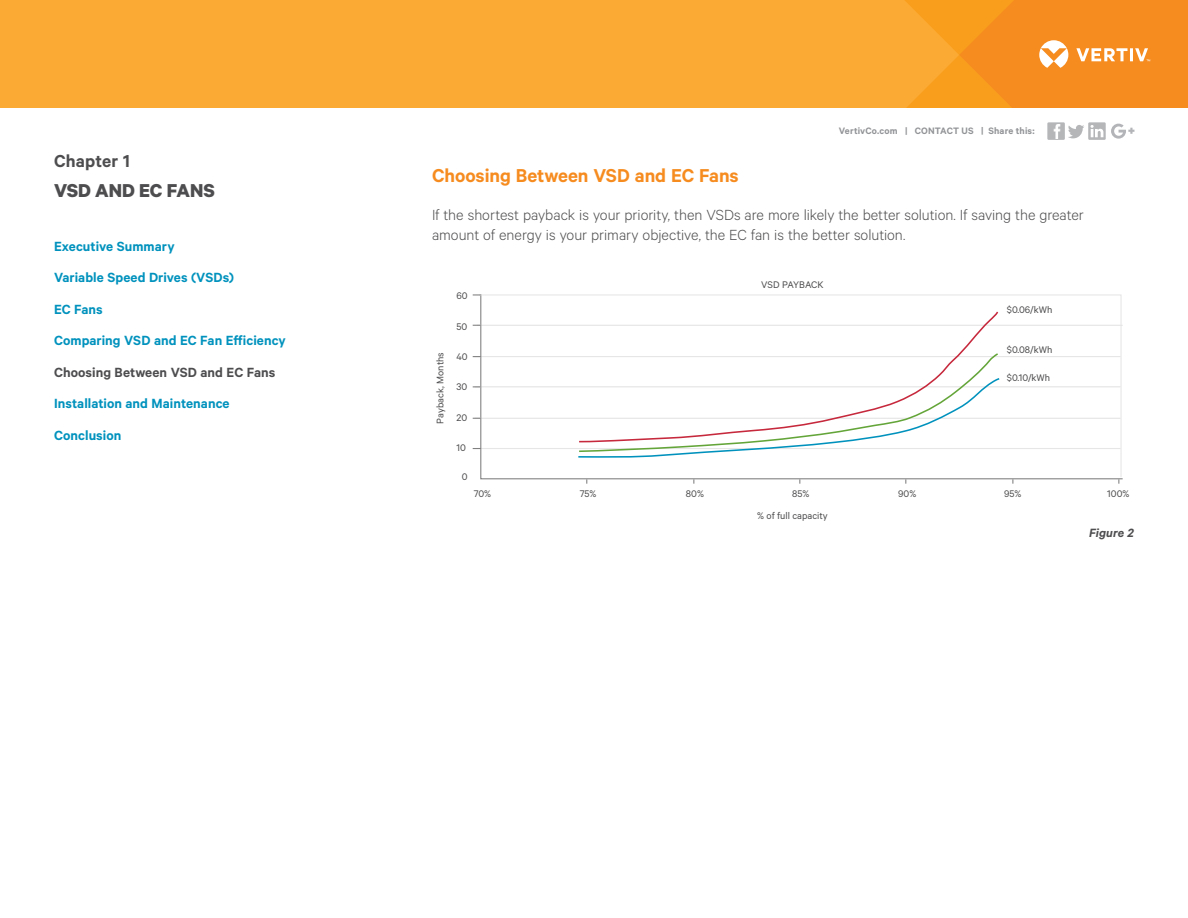
<style>
.page{position:relative;width:1188px;height:918px;background:#fff}
.page>*{position:absolute;margin:0;border:0;box-sizing:border-box;transform-origin:0 0}
.t1{font:600 21px "Calibre";color:#f68b1f}
.t2{font:700 21px "Calibre";color:#4d4d4f}
.t3{font:600 19.5px "Calibre";letter-spacing:.005em;color:#4d4d4f}
.t4{font:300 16.5px/19.8px "Calibre";color:#4d4d4f}
.t5{font:600 15px/31.5px "Calibre";letter-spacing:.005em;color:#0092bd}
.t6{font:600 15px "Calibre";letter-spacing:.005em;color:#4d4d4f}
.t7{font:italic 600 13.5px "Calibre";letter-spacing:.005em;color:#4d4d4f}
.t8{font:10.8px "Calibre";color:#4d4d4f}
.t9{font:600 10.5px "Calibre";letter-spacing:.015em;color:#919396}
</style>
<div class="page">
<div style="left:0;top:0;width:1188px;height:108px;background:#fbaa34"></div>
<svg style="left:905px;top:0;width:283px;height:108px;background:#f79427"></svg>
<div style="left:1047px;top:122px;width:18px;height:18px;background:#b4b6b8"></div>
<img style="left:1053px;top:125px;width:8px;height:13px">
<svg style="left:1088px;top:122px;width:18px;height:18px"></svg>
<svg style="left:1091px;top:125px;width:12px;height:12px"></svg>
<svg style="left:1068px;top:125px;width:16px;height:13px"></svg>
<svg style="left:1111px;top:124px;width:23px;height:15px"></svg>
<hr style="left:477px;top:325px;width:646px;height:1px;background:#e6e6e6">
<svg style="left:478px;top:294px;width:644px;height:184px"></svg>
<hr style="left:475px;top:356px;width:645px;height:1px;background:#e6e6e6">
<hr style="left:475px;top:386px;width:645px;height:1px;background:#e6e6e6">
<hr style="left:475px;top:418px;width:645px;height:1px;background:#e6e6e6">
<hr style="left:475px;top:448px;width:645px;height:1px;background:#e6e6e6">
<svg style="left:578px;top:310px;width:422px;height:42px"></svg>
<svg style="left:577px;top:352px;width:423px;height:106px"></svg>
<svg style="left:473px;top:294px;width:8px;height:2px"></svg>
<p class="t3" style="left:54px;top:149px;width:77px">Chapter 1</p>
<p class="t2" style="left:54px;top:177px;width:162px">VSD AND EC FANS</p>
<p class="t5" style="left:54px;top:230px;width:233px">Executive Summary<br>Variable Speed Drives (VSDs)<br>EC Fans<br>Comparing VSD and EC Fan Efficiency</p>
<p class="t6" style="left:54px;top:363px;width:223px">Choosing Between VSD and EC Fans</p>
<p class="t5" style="left:54px;top:387px;width:177px">Installation and Maintenance<br>Conclusion</p>
<p class="t9" style="left:839px;top:124px;width:197px">VertivCo.com | CONTACT US | Share this:</p>
<p class="t1" style="left:432px;top:163px;width:308px">Choosing Between VSD and EC Fans</p>
<p class="t4" style="left:432px;top:204px;width:653px">If the shortest payback is your priority, then VSDs are more likely the better solution. If saving the greater amount of energy is your primary objective, the EC fan is the better solution.</p>
<p class="t8" style="left:434px;top:424px;width:73px;rotate:-90deg">Payback, Months</p>
<p class="t8" style="left:456px;top:289px;width:13px">60</p>
<p class="t8" style="left:456px;top:320px;width:12px">50</p>
<p class="t8" style="left:456px;top:350px;width:13px">40</p>
<p class="t8" style="left:456px;top:381px;width:12px">30</p>
<p class="t8" style="left:456px;top:411px;width:12px">20</p>
<p class="t8" style="left:456px;top:442px;width:11px">10</p>
<p class="t8" style="left:462px;top:471px;width:7px">0</p>
<p class="t8" style="left:761px;top:278px;width:64px">VSD PAYBACK</p>
<p class="t8" style="left:1007px;top:303px;width:47px">$0.06/kWh</p>
<p class="t8" style="left:1007px;top:343px;width:47px">$0.08/kWh</p>
<p class="t8" style="left:1007px;top:372px;width:45px">$0.10/kWh</p>
<p class="t8" style="left:474px;top:488px;width:19px">70%</p>
<p class="t8" style="left:580px;top:488px;width:18px">75%</p>
<p class="t8" style="left:686px;top:488px;width:20px">80%</p>
<p class="t8" style="left:792px;top:488px;width:19px">85%</p>
<p class="t8" style="left:898px;top:488px;width:20px">90%</p>
<p class="t8" style="left:1004px;top:488px;width:19px">95%</p>
<p class="t8" style="left:1107px;top:488px;width:24px">100%</p>
<p class="t8" style="left:757px;top:509px;width:72px">% of full capacity</p>
<p class="t7" style="left:1089px;top:525px;width:46px">Figure 2</p>
</div>
